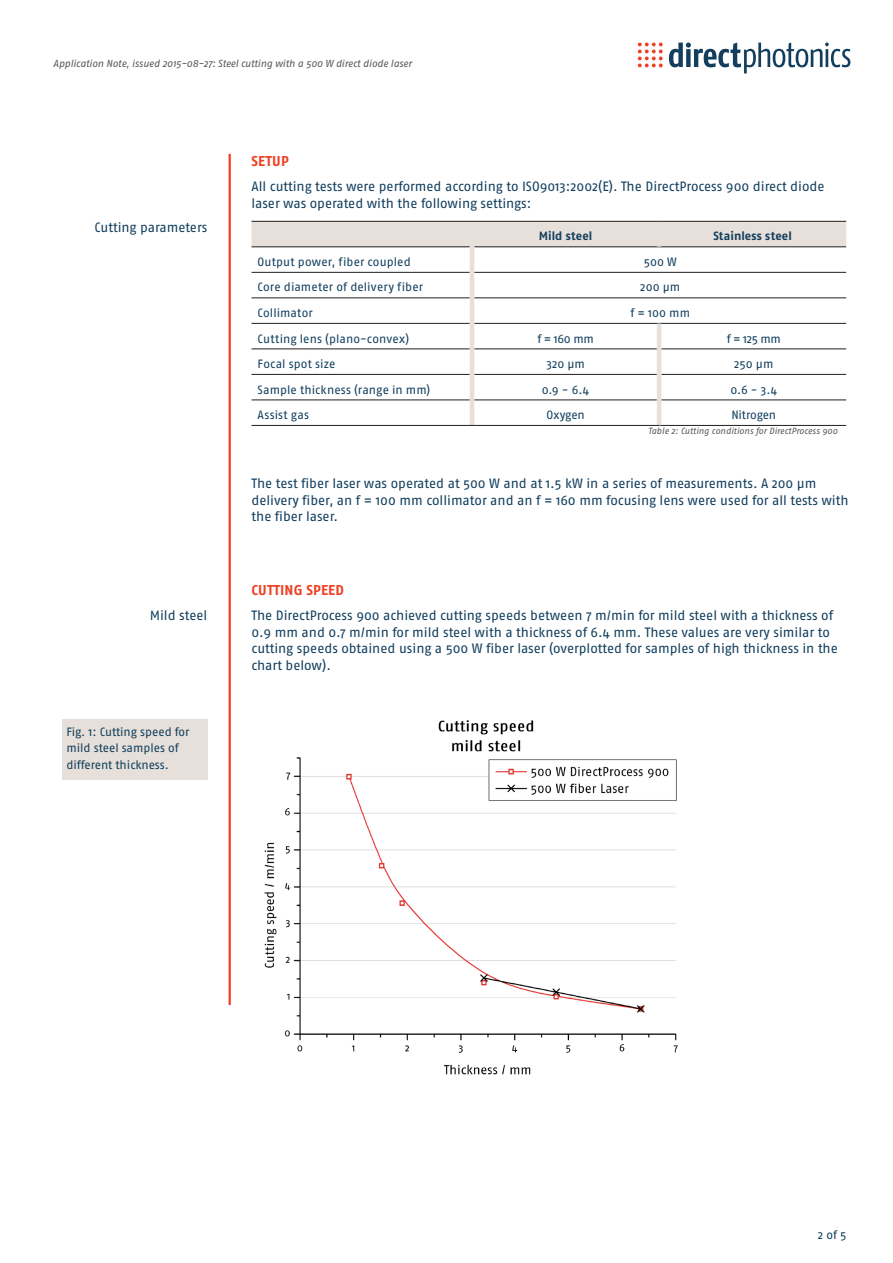
<style>
.page{position:relative;width:893px;height:1263px;background:#fff}
.page>*{position:absolute;margin:0;border:0;box-sizing:border-box;transform-origin:0 0}
.titre_2{font:700 14.25px "Fago OT";letter-spacing:.01em;color:#ef3e22}
.texte_courant{font:13.5px/16.5px "Fago OT";letter-spacing:-.005em;color:#113e5d}
.texte_courant-2{font:12px/16.5px "Fago OT";letter-spacing:.005em;color:#113e5d}
.titre_3{font:12px "Fago OT";letter-spacing:-.01em;color:#113e5d}
.titre_3-2{font:700 12px "Fago OT";letter-spacing:.01em;color:#113e5d}
.légende{font:italic 10.2px "Fago OT";letter-spacing:-.01em;color:#57585a}
.légende-2{font:italic 9px "Fago OT";letter-spacing:-.005em;color:#57585a}
</style>
<div class="page">
<svg style="left:669px;top:43px;width:181px;height:30px"></svg>
<svg style="left:638px;top:43px;width:25px;height:24px"></svg>
<div style="left:252px;top:222px;width:594px;height:25px;background:#e6dfda"></div>
<hr style="left:252px;top:247px;width:218px;height:1px;background:#231f20">
<hr style="left:474px;top:247px;width:185px;height:1px;background:#231f20">
<hr style="left:659px;top:247px;width:187px;height:1px;background:#231f20">
<hr style="left:252px;top:272px;width:218px;height:1px;background:#231f20">
<hr style="left:474px;top:272px;width:185px;height:1px;background:#231f20">
<hr style="left:659px;top:272px;width:187px;height:1px;background:#231f20">
<hr style="left:252px;top:298px;width:218px;height:1px;background:#231f20">
<hr style="left:474px;top:298px;width:185px;height:1px;background:#231f20">
<hr style="left:659px;top:298px;width:187px;height:1px;background:#231f20">
<hr style="left:252px;top:323px;width:218px;height:1px;background:#231f20">
<hr style="left:474px;top:323px;width:185px;height:1px;background:#231f20">
<hr style="left:659px;top:323px;width:187px;height:1px;background:#231f20">
<hr style="left:252px;top:349px;width:218px;height:1px;background:#231f20">
<hr style="left:474px;top:349px;width:183px;height:1px;background:#231f20">
<hr style="left:661px;top:349px;width:185px;height:1px;background:#231f20">
<hr style="left:252px;top:374px;width:218px;height:1px;background:#231f20">
<hr style="left:474px;top:374px;width:183px;height:1px;background:#231f20">
<hr style="left:661px;top:374px;width:185px;height:1px;background:#231f20">
<hr style="left:252px;top:400px;width:218px;height:1px;background:#231f20">
<hr style="left:474px;top:400px;width:183px;height:1px;background:#231f20">
<hr style="left:661px;top:400px;width:185px;height:1px;background:#231f20">
<hr style="left:659px;top:425px;width:187px;height:1px;background:#231f20">
<hr style="left:470px;top:221px;width:4px;height:26px;background:#e6dfda">
<hr style="left:657px;top:221px;width:4px;height:26px;background:#e6dfda">
<hr style="left:470px;top:247px;width:4px;height:25px;background:#e6dfda">
<hr style="left:470px;top:272px;width:4px;height:26px;background:#e6dfda">
<hr style="left:470px;top:298px;width:4px;height:25px;background:#e6dfda">
<hr style="left:470px;top:323px;width:4px;height:26px;background:#e6dfda">
<hr style="left:657px;top:324px;width:4px;height:25px;background:#e6dfda">
<hr style="left:470px;top:349px;width:4px;height:25px;background:#e6dfda">
<hr style="left:657px;top:349px;width:4px;height:25px;background:#e6dfda">
<hr style="left:470px;top:374px;width:4px;height:26px;background:#e6dfda">
<hr style="left:657px;top:374px;width:4px;height:26px;background:#e6dfda">
<hr style="left:470px;top:400px;width:4px;height:25px;background:#e6dfda">
<hr style="left:657px;top:400px;width:4px;height:25px;background:#e6dfda">
<hr style="left:252px;top:221px;width:220px;height:1px;background:#231f20">
<hr style="left:472px;top:221px;width:187px;height:1px;background:#231f20">
<hr style="left:659px;top:221px;width:187px;height:1px;background:#231f20">
<hr style="left:252px;top:425px;width:220px;height:1px;background:#231f20">
<hr style="left:472px;top:425px;width:187px;height:1px;background:#231f20">
<div style="left:62px;top:719px;width:145px;height:61px;background:#e6dfda"></div>
<img style="left:264px;top:720px;width:414px;height:355px">
<hr style="left:229px;top:154px;width:2px;height:851px;background:#ef3e22">
<p class="légende" style="left:53px;top:58px;width:360px">Application Note, issued 2015-08-27: Steel cutting with a 500 W direct diode laser</p>
<p class="texte_courant" style="left:95px;top:219px;width:114px">Cutting parameters</p>
<p class="texte_courant" style="left:150px;top:607px;width:59px">Mild steel</p>
<p class="texte_courant-2" style="left:66px;top:723px;width:125px">Fig. 1: Cutting speed for mild steel samples of different thickness.</p>
<p class="titre_2" style="left:252px;top:153px;width:39px">SETUP</p>
<p class="texte_courant" style="left:252px;top:178px;width:575px">All cutting tests were performed according to ISO9013:2002(E). The DirectProcess 900 direct diode laser was operated with the following settings:</p>
<p class="titre_3-2" style="left:539px;top:229px;width:55px">Mild steel</p>
<p class="titre_3-2" style="left:713px;top:229px;width:80px">Stainless steel</p>
<p class="texte_courant-2" style="left:258px;top:253px;width:155px">Output power, fiber coupled</p>
<p class="texte_courant-2" style="left:644px;top:253px;width:35px">500 W</p>
<p class="texte_courant-2" style="left:258px;top:279px;width:167px">Core diameter of delivery fiber</p>
<p class="titre_3" style="left:640px;top:280px;width:42px">200 µm</p>
<p class="texte_courant-2" style="left:258px;top:305px;width:57px">Collimator</p>
<p class="titre_3" style="left:630px;top:306px;width:61px">f = 100 mm</p>
<p class="texte_courant-2" style="left:258px;top:330px;width:153px">Cutting lens (plano-convex)</p>
<p class="titre_3" style="left:537px;top:331px;width:58px">f = 160 mm</p>
<p class="titre_3" style="left:727px;top:331px;width:56px">f = 125 mm</p>
<p class="texte_courant-2" style="left:258px;top:356px;width:79px">Focal spot size</p>
<p class="titre_3" style="left:546px;top:357px;width:40px">320 µm</p>
<p class="texte_courant-2" style="left:734px;top:356px;width:41px">250 µm</p>
<p class="texte_courant-2" style="left:258px;top:381px;width:174px">Sample thickness (range in mm)</p>
<p class="texte_courant-2" style="left:542px;top:381px;width:49px">0.9 - 6.4</p>
<p class="texte_courant-2" style="left:730px;top:381px;width:48px">0.6 - 3.4</p>
<p class="texte_courant-2" style="left:258px;top:407px;width:53px">Assist gas</p>
<p class="titre_3" style="left:546px;top:408px;width:40px">Oxygen</p>
<p class="titre_3" style="left:731px;top:408px;width:46px">Nitrogen</p>
<p class="légende-2" style="left:648px;top:425px;width:191px">Table 2: Cutting conditions for DirectProcess 900</p>
<p class="texte_courant" style="left:252px;top:475px;width:599px">The test fiber laser was operated at 500 W and at 1.5 kW in a series of measurements. A 200 µm delivery fiber, an f = 100 mm collimator and an f = 160 mm focusing lens were used for all tests with the fiber laser.</p>
<p class="titre_2" style="left:252px;top:582px;width:94px">CUTTING SPEED</p>
<p class="texte_courant" style="left:252px;top:607px;width:588px">The DirectProcess 900 achieved cutting speeds between 7 m/min for mild steel with a thickness of 0.9 mm and 0.7 m/min for mild steel with a thickness of 6.4 mm. These values are very similar to cutting speeds obtained using a 500 W fiber laser (overplotted for samples of high thickness in the chart below).</p>
<p class="texte_courant-2" style="left:818px;top:1226px;width:30px">2 of 5</p>
</div>
